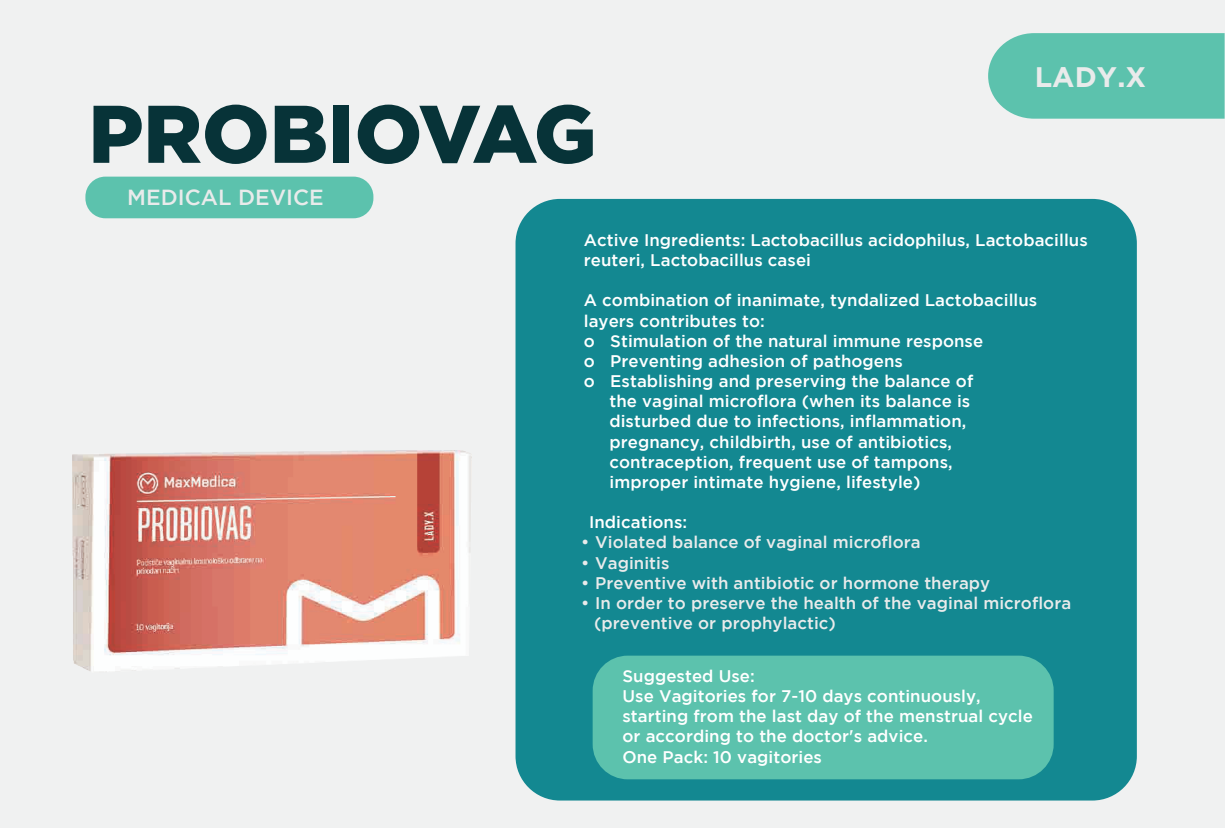
<style>
.page{position:relative;width:1225px;height:828px;background:#f0f1f1}
.page>*{position:absolute;margin:0;border:0;box-sizing:border-box;transform-origin:0 0}
.t1{font:900 81.4px "Gotham";color:#073338}
.t2{font:700 28.2px "Gotham";color:#e9ebeb}
.t3{font:500 21.8px "Gotham";color:#e9ebeb}
.t4{font:500 16.8px/20.2px "Gotham";letter-spacing:.005em;color:#fff}
.t5{font:500 16.8px/20.2px "Gotham";letter-spacing:.005em;color:#e9ebeb}
</style>
<div class="page">
<div style="left:515px;top:199px;width:621px;height:601px;background:#138891;border-radius:44px"></div>
<div style="left:988px;top:33px;width:236px;height:86px;background:#5cc2ad"></div>
<div style="left:85px;top:177px;width:288px;height:41px;background:#5cc2ad;border-radius:20px"></div>
<div style="left:592px;top:655px;width:461px;height:124px;background:#5cc2ad;border-radius:35px"></div>
<img style="left:73px;top:451px;width:398px;height:220px">
<h1 class="t1" style="left:88px;top:87px;width:509px">PROBIOVAG</h1>
<p class="t3" style="left:127px;top:185px;width:198px">MEDICAL DEVICE</p>
<h2 class="t2" style="left:1034px;top:61px;width:113px">LADY.X</h2>
<p class="t4" style="left:584px;top:229px;width:505px">Active Ingredients: Lactobacillus acidophilus, Lactobacillus reuteri, Lactobacillus casei</p>
<p class="t4" style="left:584px;top:290px;width:455px">A combination of inanimate, tyndalized Lactobacillus</p>
<p class="t4" style="left:584px;top:310px;width:182px">layers contributes to:</p>
<p class="t4" style="left:584px;top:330px;width:401px">o Stimulation of the natural immune response</p>
<p class="t4" style="left:584px;top:350px;width:321px">o Preventing adhesion of pathogens</p>
<p class="t4" style="left:584px;top:371px;width:391px">o Establishing and preserving the balance of</p>
<p class="t4" style="left:609px;top:391px;width:362px">the vaginal microflora (when its balance is</p>
<p class="t4" style="left:609px;top:411px;width:358px">disturbed due to infections, inflammation,</p>
<p class="t4" style="left:609px;top:431px;width:344px">pregnancy, childbirth, use of antibiotics,</p>
<p class="t4" style="left:609px;top:451px;width:345px">contraception, frequent use of tampons,</p>
<p class="t4" style="left:609px;top:471px;width:312px">improper intimate hygiene, lifestyle)</p>
<p class="t4" style="left:589px;top:512px;width:100px">Indications:</p>
<p class="t5" style="left:581px;top:532px;width:341px">• Violated balance of vaginal microflora</p>
<p class="t5" style="left:581px;top:552px;width:90px">• Vaginitis</p>
<p class="t5" style="left:581px;top:572px;width:410px">• Preventive with antibiotic or hormone therapy</p>
<p class="t5" style="left:594px;top:592px;width:478px;text-indent:-13px">• In order to preserve the health of the vaginal microflora (preventive or prophylactic)</p>
<p class="t4" style="left:622px;top:665px;width:412px">Suggested Use:<br>Use Vagitories for 7-10 days continuously, starting from the last day of the menstrual cycle or according to the doctor's advice.<br>One Pack: 10 vagitories</p>
</div>
